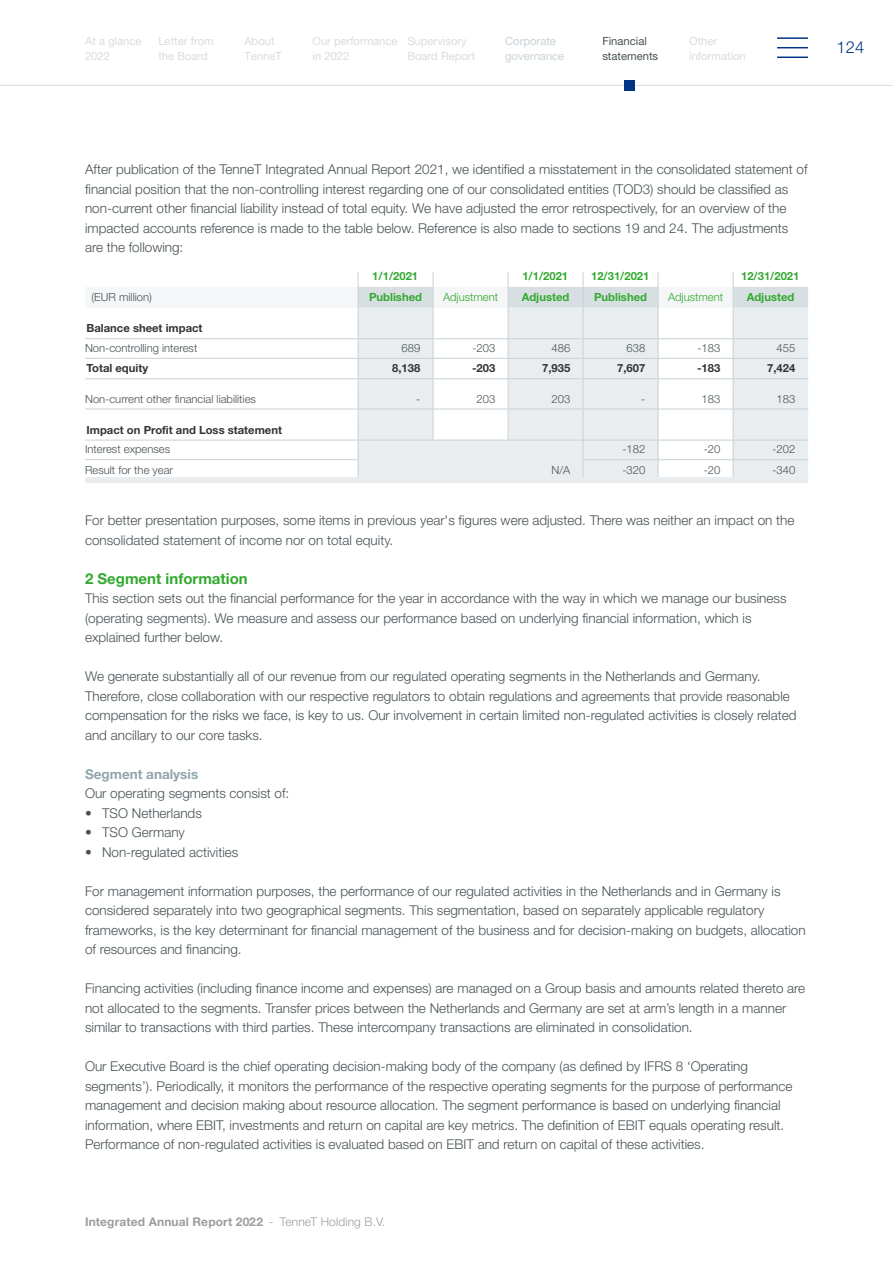
<style>
.page{position:relative;width:893px;height:1263px;background:#fff}
.page>*{position:absolute;margin:0;border:0;box-sizing:border-box;transform-origin:0 0}
.t1{font:300 16.5px "Helvetica Neue LT Std";color:#003584}
.t2{font:700 15px "Helvetica Neue LT Std";color:#33a92f}
.t3{font:300 13.5px/19.5px "Helvetica Neue LT Std";color:#485255}
.t4{font:700 13.5px "Helvetica Neue LT Std";color:#91a5ae}
.t5{font:700 12px "Helvetica Neue LT Std";letter-spacing:.01em;color:#9d9d9c}
.t6{font:300 11.25px "Helvetica Neue LT Std";color:#485255}
.t7{font:11.25px/14.2px "Helvetica Neue LT Std";color:#dadcdd}
.t8{font:700 11.25px "Helvetica Neue LT Std";color:#333}
.t9{font:700 11.25px "Helvetica Neue LT Std";color:#33a92f}
.t10{font:300 11.25px "Helvetica Neue LT Std";color:#33a92f}
.t11{font:11.25px/14.2px "Helvetica Neue LT Std";color:#485255}
.t12{font:11.25px/14.2px "Helvetica Neue LT Std";color:#c8d2d6}
.s1{font-weight:300}
</style>
<div class="page">
<hr style="left:0;top:85px;width:893px;height:1px;background:#dadcdd">
<div style="left:625px;top:80px;width:10px;height:11px;background:#003584"></div>
<svg style="left:85px;top:272px;width:723px;height:205px"></svg>
<div style="left:85px;top:477px;width:273px;height:6px;background:#e9edef"></div>
<div style="left:583px;top:477px;width:75px;height:6px;background:#e9edef"></div>
<div style="left:658px;top:477px;width:75px;height:6px;background:#e9edef"></div>
<div style="left:733px;top:477px;width:75px;height:6px;background:#e9edef"></div>
<div style="left:358px;top:477px;width:75px;height:6px;background:#e9edef"></div>
<div style="left:433px;top:477px;width:75px;height:6px;background:#e9edef"></div>
<div style="left:508px;top:477px;width:75px;height:6px;background:#e9edef"></div>
<hr style="left:777px;top:37px;width:31px;height:2px;background:#003584">
<hr style="left:777px;top:47px;width:31px;height:1px;background:#003584">
<hr style="left:777px;top:57px;width:31px;height:1px;background:#003584">
<p class="t7" style="left:85px;top:34px;width:58px">At a glance<br>2022</p>
<p class="t7" style="left:313px;top:34px;width:87px">Our performance in 2022</p>
<p class="t7" style="left:158px;top:34px;width:57px">Letter from the Board</p>
<p class="t7" style="left:407px;top:34px;width:69px">Supervisory<br>Board Report</p>
<p class="t11" style="left:602px;top:34px;width:57px">Financial statements</p>
<p class="t7" style="left:244px;top:34px;width:39px">About<br>TenneT</p>
<p class="t12" style="left:505px;top:34px;width:61px">Corporate governance</p>
<p class="t7" style="left:689px;top:34px;width:58px">Other information</p>
<p class="t1" style="left:837px;top:37px;width:29px">124</p>
<p class="t3" style="left:85px;top:159px;width:724px">After publication of the TenneT Integrated Annual Report 2021, we identified a misstatement in the consolidated statement of financial position that the non-controlling interest regarding one of our consolidated entities (TOD3) should be classified as non-current other financial liability instead of total equity. We have adjusted the error retrospectively, for an overview of the impacted accounts reference is made to the table below. Reference is also made to sections 19 and 24. The adjustments are the following:</p>
<p class="t9" style="left:372px;top:269px;width:47px">1/1/2021</p>
<p class="t9" style="left:522px;top:269px;width:47px">1/1/2021</p>
<p class="t9" style="left:591px;top:269px;width:60px">12/31/2021</p>
<p class="t9" style="left:741px;top:269px;width:60px">12/31/2021</p>
<p class="t6" style="left:91px;top:290px;width:62px">(EUR million)</p>
<p class="t9" style="left:369px;top:290px;width:54px">Published</p>
<p class="t10" style="left:443px;top:290px;width:56px">Adjustment</p>
<p class="t9" style="left:522px;top:290px;width:49px">Adjusted</p>
<p class="t9" style="left:594px;top:290px;width:54px">Published</p>
<p class="t10" style="left:668px;top:290px;width:56px">Adjustment</p>
<p class="t9" style="left:747px;top:290px;width:49px">Adjusted</p>
<p class="t8" style="left:87px;top:321px;width:118px">Balance sheet impact</p>
<p class="t6" style="left:85px;top:341px;width:114px">Non-controlling interest</p>
<p class="t6" style="left:402px;top:341px;width:20px">689</p>
<p class="t6" style="left:472px;top:341px;width:24px">-203</p>
<p class="t6" style="left:552px;top:341px;width:20px">486</p>
<p class="t6" style="left:627px;top:341px;width:20px">638</p>
<p class="t6" style="left:697px;top:341px;width:24px">-183</p>
<p class="t6" style="left:777px;top:341px;width:20px">455</p>
<p class="t8" style="left:87px;top:361px;width:63px">Total equity</p>
<p class="t8" style="left:392px;top:361px;width:30px">8,138</p>
<p class="t8" style="left:472px;top:361px;width:25px">-203</p>
<p class="t8" style="left:542px;top:361px;width:30px">7,935</p>
<p class="t8" style="left:617px;top:361px;width:30px">7,607</p>
<p class="t8" style="left:697px;top:361px;width:25px">-183</p>
<p class="t8" style="left:767px;top:361px;width:30px">7,424</p>
<p class="t6" style="left:85px;top:392px;width:172px">Non-current other financial liabilities</p>
<p class="t6" style="left:416px;top:392px;width:6px">-</p>
<p class="t6" style="left:477px;top:392px;width:20px">203</p>
<p class="t6" style="left:552px;top:392px;width:20px">203</p>
<p class="t6" style="left:641px;top:392px;width:6px">-</p>
<p class="t6" style="left:702px;top:392px;width:20px">183</p>
<p class="t6" style="left:777px;top:392px;width:20px">183</p>
<p class="t8" style="left:87px;top:423px;width:197px">Impact on Profit and Loss statement</p>
<p class="t6" style="left:85px;top:442px;width:87px">Interest expenses</p>
<p class="t6" style="left:552px;top:463px;width:20px">N/A</p>
<p class="t6" style="left:622px;top:442px;width:24px">-182</p>
<p class="t6" style="left:704px;top:442px;width:18px">-20</p>
<p class="t6" style="left:772px;top:442px;width:24px">-202</p>
<p class="t6" style="left:85px;top:463px;width:89px">Result for the year</p>
<p class="t6" style="left:622px;top:463px;width:24px">-320</p>
<p class="t6" style="left:704px;top:463px;width:18px">-20</p>
<p class="t6" style="left:772px;top:463px;width:24px">-340</p>
<p class="t3" style="left:85px;top:510px;width:711px">For better presentation purposes, some items in previous year's figures were adjusted. There was neither an impact on the consolidated statement of income nor on total equity.</p>
<p class="t2" style="left:85px;top:569px;width:164px">2 Segment information</p>
<p class="t3" style="left:85px;top:588px;width:703px">This section sets out the financial performance for the year in accordance with the way in which we manage our business (operating segments). We measure and assess our performance based on underlying financial information, which is explained further below.</p>
<p class="t3" style="left:85px;top:666px;width:713px">We generate substantially all of our revenue from our regulated operating segments in the Netherlands and Germany.<br>Therefore, close collaboration with our respective regulators to obtain regulations and agreements that provide reasonable compensation for the risks we face, is key to us. Our involvement in certain limited non-regulated activities is closely related and ancillary to our core tasks.</p>
<p class="t4" style="left:85px;top:766px;width:115px">Segment analysis</p>
<p class="t3" style="left:85px;top:783px;width:206px">Our operating segments consist of:</p>
<p class="t3" style="left:85px;top:803px;width:118px">• TSO Netherlands</p>
<p class="t3" style="left:85px;top:822px;width:101px">• TSO Germany</p>
<p class="t3" style="left:85px;top:842px;width:155px">• Non-regulated activities</p>
<p class="t3" style="left:85px;top:881px;width:722px">For management information purposes, the performance of our regulated activities in the Netherlands and in Germany is considered separately into two geographical segments. This segmentation, based on separately applicable regulatory frameworks, is the key determinant for financial management of the business and for decision-making on budgets, allocation of resources and financing.</p>
<p class="t3" style="left:85px;top:978px;width:722px">Financing activities (including finance income and expenses) are managed on a Group basis and amounts related thereto are not allocated to the segments. Transfer prices between the Netherlands and Germany are set at arm’s length in a manner similar to transactions with third parties. These intercompany transactions are eliminated in consolidation.</p>
<p class="t3" style="left:85px;top:1056px;width:709px">Our Executive Board is the chief operating decision-making body of the company (as defined by IFRS 8 ‘Operating segments’). Periodically, it monitors the performance of the respective operating segments for the purpose of performance management and decision making about resource allocation. The segment performance is based on underlying financial information, where EBIT, investments and return on capital are key metrics. The definition of EBIT equals operating result.<br>Performance of non-regulated activities is evaluated based on EBIT and return on capital of these activities.</p>
<p class="t5" style="left:85px;top:1214px;width:302px">Integrated Annual Report 2022 <span class="s1">- TenneT Holding B.V.</span></p>
</div>
